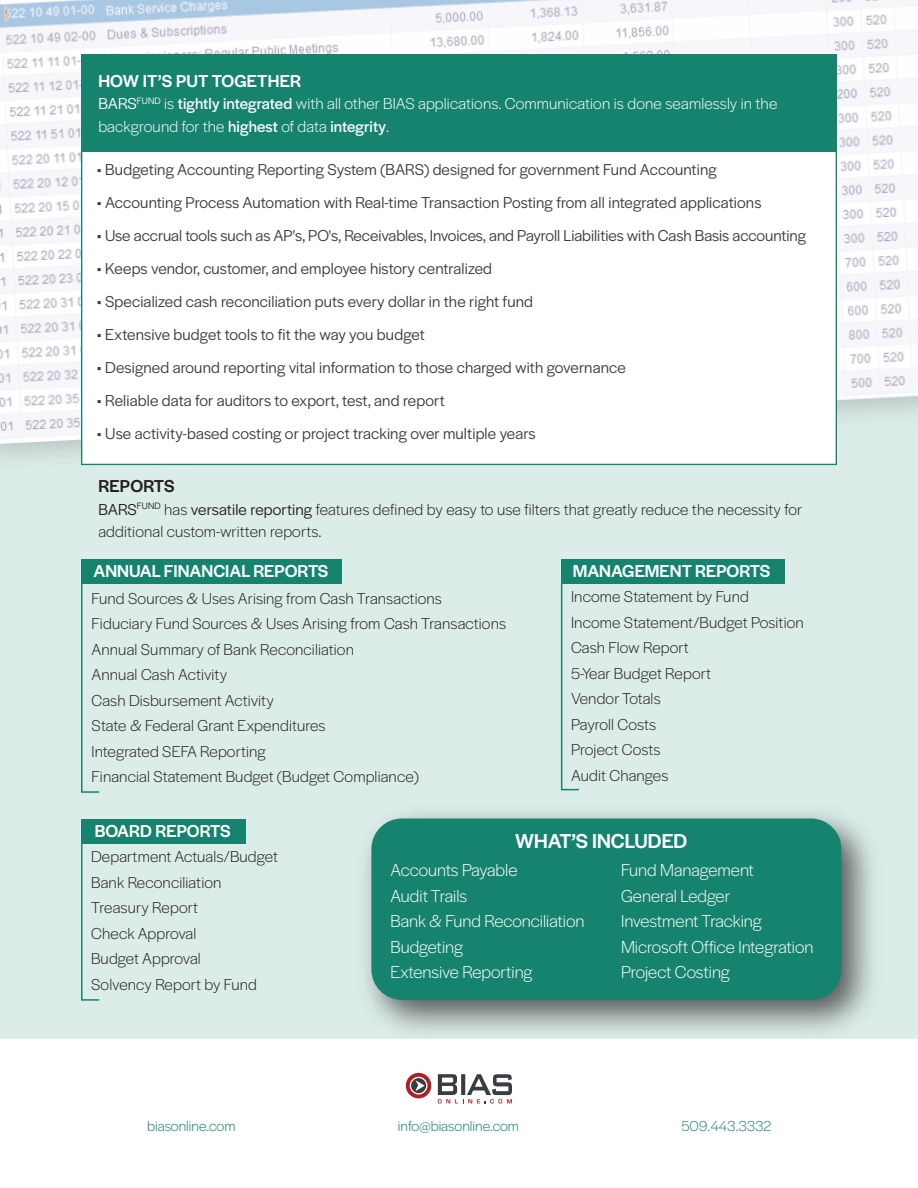
<style>
.page{position:relative;width:918px;height:1188px;background:#fff}
.page>*{position:absolute;margin:0;border:0;box-sizing:border-box;transform-origin:0 0}
.t1{font:500 21px "Halyard Display";color:#fff}
.t2{font:300 18px/25.5px "Halyard Display";color:#fff}
.t3{font:500 18px "Halyard Display";color:#fff}
.t4{font:500 18px "Halyard Display";color:#231f20}
.t5{font:300 16.5px/25.5px "Halyard Display";letter-spacing:.01em;color:#231f20}
.t6{font:16.5px "Halyard Display";letter-spacing:.01em;color:#393d42}
.t7{font:300 16.5px/22.5px "Halyard Display";letter-spacing:.01em;color:#fff}
.t8{font:300 15px "Halyard Display";color:#16836f}
.s1{font-weight:400}
</style>
<div class="page">
<div style="left:0;top:483px;width:918px;height:556px;background:#dcece9"></div>
<img style="left:0;top:0;width:918px;height:445px">
<img style="left:346px;top:793px;width:547px;height:246px">
<div style="left:371px;top:819px;width:470px;height:181px;background:#16836f;border-radius:30px"></div>
<svg style="left:81px;top:151px;width:756px;height:314px"></svg>
<div style="left:81px;top:54px;width:756px;height:97px;background:#16836f"></div>
<svg style="left:561px;top:584px;width:18px;height:206px;background:#cbe3de"></svg>
<div style="left:561px;top:559px;width:223px;height:25px;background:#16836f"></div>
<svg style="left:81px;top:844px;width:18px;height:157px;background:#c9e2dd"></svg>
<div style="left:81px;top:819px;width:164px;height:25px;background:#16836f"></div>
<svg style="left:81px;top:584px;width:18px;height:209px;background:#cae2dd"></svg>
<div style="left:81px;top:559px;width:261px;height:25px;background:#16836f"></div>
<svg style="left:406px;top:1073px;width:25px;height:25px"></svg>
<svg style="left:438px;top:1074px;width:74px;height:29px"></svg>
<p class="t3" style="left:98px;top:68px;width:204px">HOW IT’S PUT TOGETHER</p>
<p class="t7" style="left:98px;top:92px;width:681px"><span class="s1">BARS</span><sup>FUND</sup> is <span class="s1">tightly integrated</span> with all other BIAS applications. Communication is done seamlessly in the background for the <span class="s1">highest</span> of data <span class="s1">integrity</span>.</p>
<p class="t6" style="left:97px;top:158px;width:621px">• Budgeting Accounting Reporting System (BARS) designed for government Fund Accounting</p>
<p class="t6" style="left:97px;top:191px;width:666px">• Accounting Process Automation with Real-time Transaction Posting from all integrated applications</p>
<p class="t6" style="left:97px;top:224px;width:711px">• Use accrual tools such as AP's, PO's, Receivables, Invoices, and Payroll Liabilities with Cash Basis accounting</p>
<p class="t6" style="left:97px;top:257px;width:397px">• Keeps vendor, customer, and employee history centralized</p>
<p class="t6" style="left:97px;top:290px;width:438px">• Specialized cash reconciliation puts every dollar in the right fund</p>
<p class="t6" style="left:97px;top:323px;width:329px">• Extensive budget tools to fit the way you budget</p>
<p class="t6" style="left:97px;top:356px;width:530px">• Designed around reporting vital information to those charged with governance</p>
<p class="t6" style="left:97px;top:389px;width:349px">• Reliable data for auditors to export, test, and report</p>
<p class="t6" style="left:97px;top:422px;width:440px">• Use activity-based costing or project tracking over multiple years</p>
<p class="t4" style="left:98px;top:473px;width:78px">REPORTS</p>
<p class="t5" style="left:98px;top:497px;width:705px;line-height:22.5px"><span class="s1">BARS</span><sup>FUND</sup> has <span class="s1">versatile reporting</span> features defined by easy to use filters that greatly reduce the necessity for additional custom-written reports.</p>
<p class="t3" style="left:93px;top:558px;width:237px">ANNUAL FINANCIAL REPORTS</p>
<p class="t5" style="left:92px;top:585px;width:416px">Fund Sources &amp; Uses Arising from Cash Transactions Fiduciary Fund Sources &amp; Uses Arising from Cash Transactions Annual Summary of Bank Reconciliation<br>Annual Cash Activity<br>Cash Disbursement Activity<br>State &amp; Federal Grant Expenditures<br>Integrated SEFA Reporting<br>Financial Statement Budget (Budget Compliance)</p>
<p class="t3" style="left:573px;top:558px;width:199px">MANAGEMENT REPORTS</p>
<p class="t5" style="left:571px;top:583px;width:234px">Income Statement by Fund<br>Income Statement/Budget Position<br>Cash Flow Report<br>5-Year Budget Report<br>Vendor Totals<br>Payroll Costs<br>Project Costs<br>Audit Changes</p>
<p class="t3" style="left:95px;top:818px;width:137px">BOARD REPORTS</p>
<p class="t5" style="left:91px;top:843px;width:188px">Department Actuals/Budget<br>Bank Reconciliation<br>Treasury Report<br>Check Approval<br>Budget Approval<br>Solvency Report by Fund</p>
<p class="t1" style="left:515px;top:826px;width:174px">WHAT’S INCLUDED</p>
<p class="t2" style="left:391px;top:856px;width:195px">Accounts Payable<br>Audit Trails<br>Bank &amp; Fund Reconciliation<br>Budgeting<br>Extensive Reporting</p>
<p class="t2" style="left:621px;top:856px;width:194px">Fund Management<br>General Ledger<br>Investment Tracking<br>Microsoft Office Integration<br>Project Costing</p>
<p class="t8" style="left:147px;top:1115px;width:90px">biasonline.com</p>
<p class="t8" style="left:398px;top:1115px;width:123px">info@biasonline.com</p>
<p class="t8" style="left:682px;top:1115px;width:91px">509.443.3332</p>
</div>
